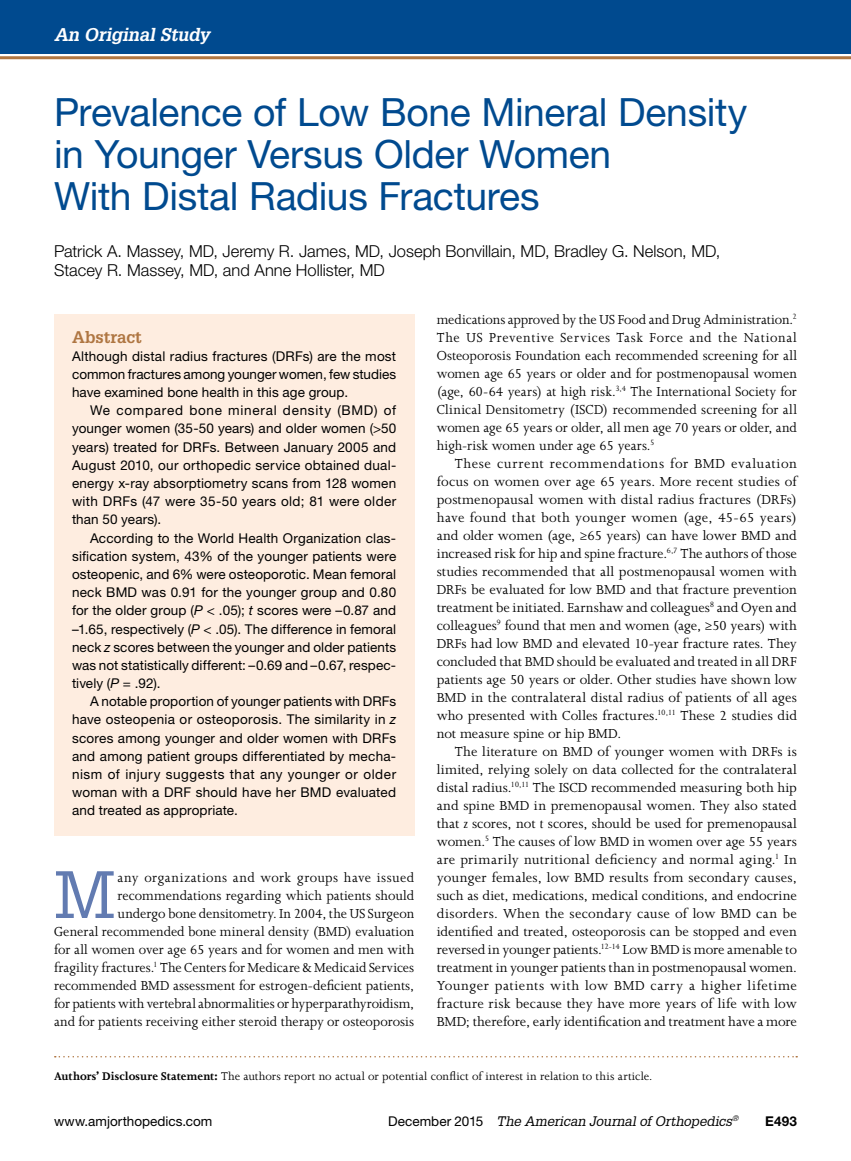
<style>
.page{position:relative;width:851px;height:1161px;background:#fff}
.page>*{position:absolute;margin:0;border:0;box-sizing:border-box;transform-origin:0 0}
.t1{font:65.25px "Glypha LT Std";color:#627bb1}
.t2{font:39px/42px "Helvetica Neue LT Std";letter-spacing:-.01em;color:#004a8f}
.t3{font:italic 700 18px "Glypha LT Std";letter-spacing:-.015em;color:#fff}
.t4{font:300 16.5px/19.5px "Helvetica Neue LT Std";color:#000}
.t5{font:700 16.5px "Glypha LT Std";color:#af7642}
.t6{font:15px/18px "Joanna MT Std";color:#000;text-align:justify}
.t7{font:13.5px/18.1px "Helvetica Neue LT Std";letter-spacing:.01em;color:#000;text-align:justify}
.t8{font:italic 13.5px "Glypha LT Std";letter-spacing:-.01em;color:#000}
.t9{font:700 13.5px "Helvetica Neue LT Std";color:#000}
.t10{font:12.75px "Joanna MT Std";letter-spacing:.01em;color:#000}
.s1{font-style:italic}
.s2{font-weight:700}
.s3{font-family:"Helvetica Neue LT Std";font-style:normal}
</style>
<div class="page">
<div style="left:0;top:0;width:850px;height:54px;background:#004a8f"></div>
<hr style="left:0;top:56px;width:850px;height:3px;background:#af7642">
<div style="left:54px;top:314px;width:360px;height:522px;background:#feede0"></div>
<svg style="left:55px;top:1056px;width:742px;height:2px"></svg>
<p class="t3" style="left:54px;top:23px;width:157px">An Original Study</p>
<h2 class="t2" style="left:54px;top:91px;width:694px">Prevalence of Low Bone Mineral Density in Younger Versus Older Women<br>With Distal Radius Fractures</h2>
<p class="t4" style="left:54px;top:241px;width:668px">Patrick A. Massey, MD, Jeremy R. James, MD, Joseph Bonvillain, MD, Bradley G. Nelson, MD,<br>Stacey R. Massey, MD, and Anne Hollister, MD</p>
<p class="t5" style="left:72px;top:326px;width:71px">Abstract</p>
<p class="t7" style="left:72px;top:347px;width:326px">Although distal radius fractures (DRFs) are the most common fractures among younger women, few studies have examined bone health in this age group.</p>
<p class="t7" style="left:72px;top:401px;width:326px;text-indent:18px">We compared bone mineral density (BMD) of younger women (35-50 years) and older women (&gt;50 years) treated for DRFs. Between January 2005 and August 2010, our orthopedic service obtained dual&shy;energy x-ray absorptiometry scans from 128 women with DRFs (47 were 35-50 years old; 81 were older than 50 years).</p>
<p class="t7" style="left:72px;top:529px;width:326px;text-indent:18px">According to the World Health Organization clas&shy;sification system, 43% of the younger patients were osteopenic, and 6% were osteoporotic. Mean femoral neck BMD was 0.91 for the younger group and 0.80 for the older group (<span class="s1">P</span> &lt; .05); <span class="s1">t</span> scores were –0.87 and –1.65, respectively (<span class="s1">P</span> &lt; .05). The difference in femoral neck <span class="s1">z</span> scores between the younger and older patients was not statistically different: –0.69 and –0.67, respec&shy;tively (<span class="s1">P</span> = .92).</p>
<p class="t7" style="left:72px;top:692px;width:326px;text-indent:18px">A notable proportion of younger patients with DRFs have osteopenia or osteoporosis. The similarity in <span class="s1">z </span>scores among younger and older women with DRFs and among patient groups differentiated by mecha&shy;nism of injury suggests that any younger or older woman with a DRF should have her BMD evaluated and treated as appropriate.</p>
<h1 class="t1" style="left:54px;top:855px;width:63px">M</h1>
<p class="t6" style="left:54px;top:869px;width:362px;text-align:right">any organizations and work groups have issued recommendations regarding which patients should<br>undergo bone densitometry. In 2004, the US Surgeon<br>General recommended bone mineral density (BMD) evaluation for all women over age 65 years and for women and men with fragility fractures.<sup>1</sup> The Centers for Medicare &amp; Medicaid Services recommended BMD assessment for estrogen-deficient patients, for patients with vertebral abnormalities or hyperparathyroidism, and for patients receiving either steroid therapy or osteoporosis</p>
<p class="t6" style="left:437px;top:311px;width:362px">medications approved by the US Food and Drug Administration.<sup>2<br></sup>The US Preventive Services Task Force and the National Osteoporosis Foundation each recommended screening for all women age 65 years or older and for postmenopausal women (age, 60-64 years) at high risk.<sup>3,4</sup> The International Society for Clinical Densitometry (ISCD) recommended screening for all women age 65 years or older, all men age 70 years or older, and high-risk women under age 65 years.<sup>5</sup></p>
<p class="t6" style="left:436px;top:455px;width:362px;text-indent:18px">These current recommendations for BMD evaluation focus on women over age 65 years. More recent studies of postmenopausal women with distal radius fractures (DRFs) have found that both younger women (age, 45-65 years) and older women (age, ≥65 years) can have lower BMD and increased risk for hip and spine fracture.<sup>6,7</sup> The authors of those studies recommended that all postmenopausal women with DRFs be evaluated for low BMD and that fracture prevention treatment be initiated. Earnshaw and colleagues<sup>8</sup> and Oyen and colleagues<sup>9</sup> found that men and women (age, ≥50 years) with DRFs had low BMD and elevated 10-year fracture rates. They concluded that BMD should be evaluated and treated in all DRF patients age 50 years or older. Other studies have shown low BMD in the contralateral distal radius of patients of all ages who presented with Colles fractures.<sup>10,11</sup> These 2 studies did not measure spine or hip BMD.</p>
<p class="t6" style="left:436px;top:743px;width:362px;text-indent:18px">The literature on BMD of younger women with DRFs is limited, relying solely on data collected for the contralateral distal radius.<sup>10,11</sup> The ISCD recommended measuring both hip and spine BMD in premenopausal women. They also stated that <span class="s1">z</span> scores, not <span class="s1">t</span> scores, should be used for premenopausal women.<sup>5</sup> The causes of low BMD in women over age 55 years are primarily nutritional deficiency and normal aging.<sup>1</sup> In younger females, low BMD results from secondary causes, such as diet, medications, medical conditions, and endocrine disorders. When the secondary cause of low BMD can be identified and treated, osteoporosis can be stopped and even reversed in younger patients.<sup>12-14</sup> Low BMD is more amenable to treatment in younger patients than in postmenopausal women.<br>Younger patients with low BMD carry a higher lifetime fracture risk because they have more years of life with low BMD; therefore, early identification and treatment have a more</p>
<p class="t10" style="left:54px;top:1069px;width:600px"><span class="s2">Authors’ Disclosure Statement:</span> The authors report no actual or potential conflict of interest in relation to this article.</p>
<p class="t7" style="left:54px;top:1112px;width:160px">www.amjorthopedics.com</p>
<p class="t8" style="left:388px;top:1113px;width:352px"><span class="s3">December 2015</span> The American Journal of Orthopedics<sup>®</sup></p>
<p class="t9" style="left:765px;top:1113px;width:33px">E493</p>
</div>
